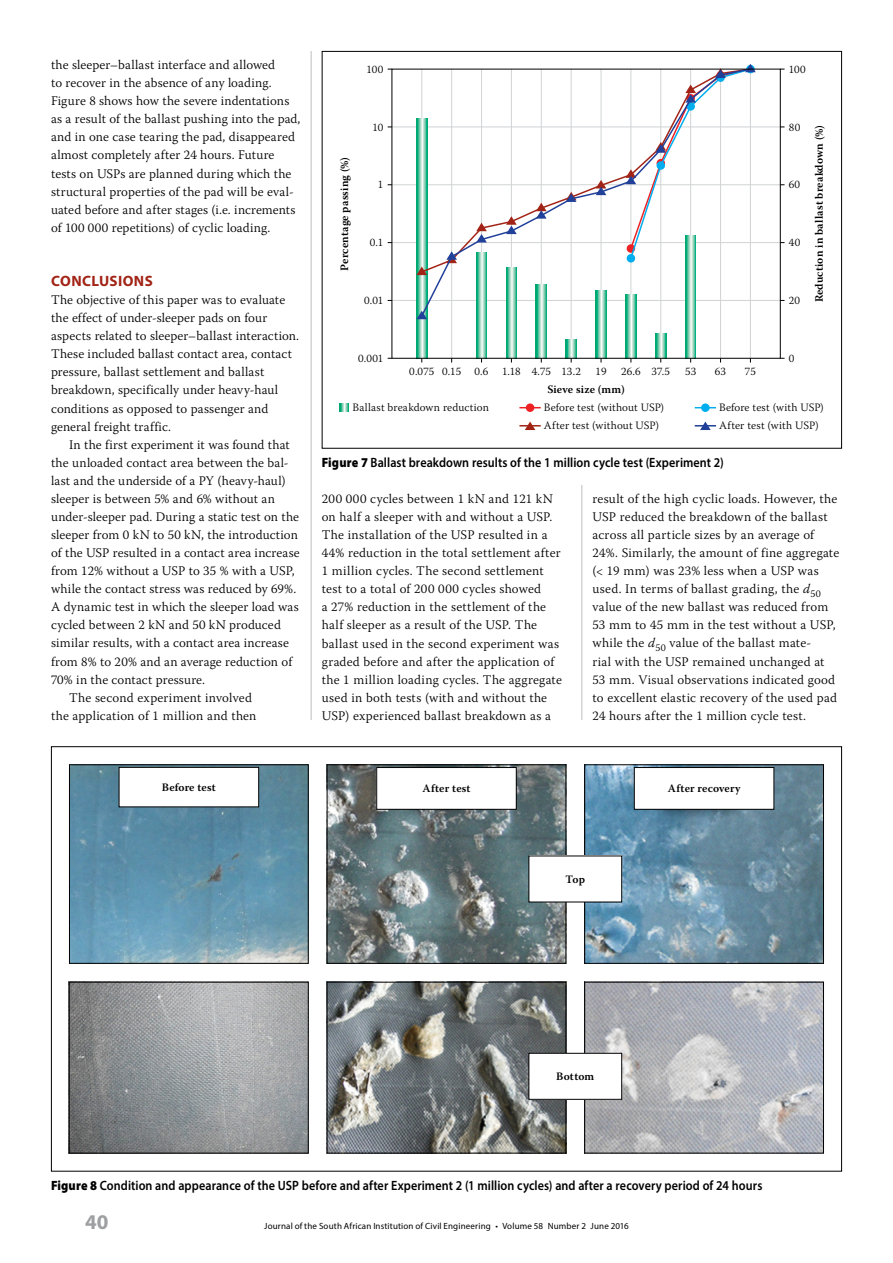
<style>
.page{position:relative;width:893px;height:1263px;background:#fff}
.page>*{position:absolute;margin:0;border:0;box-sizing:border-box;transform-origin:0 0}
.t1{font:700 21px "Myriad Pro";color:#9d9fa2}
.t2{font:700 15px "Myriad Pro";letter-spacing:.025em;color:#a22416}
.t3{font:600 13.5px "Myriad Pro";letter-spacing:.005em;color:#000;scale:.9 1}
.t4{font:300 13.2px/18px "Warnock Pro";letter-spacing:.015em;color:#000}
.t5{font:300 11.25px/18px "Warnock Pro";letter-spacing:.01em;color:#000}
.t6{font:600 11.25px "Warnock Pro";letter-spacing:.015em;color:#000}
.t7{font:9px "Myriad Pro";letter-spacing:.015em;color:#000}
.s1{font-weight:900}
.s2{font-style:italic}
</style>
<div class="page">
<hr style="left:311px;top:51px;width:1px;height:1138px;background:#bcbec0">
<hr style="left:581px;top:51px;width:1px;height:1138px;background:#bcbec0">
<div style="left:300px;top:720px;width:22px;height:44px;background:#fff"></div>
<div style="left:571px;top:720px;width:21px;height:44px;background:#fff"></div>
<div style="left:51px;top:747px;width:791px;height:424px;background:#fff"></div>
<img style="left:71px;top:766px;width:236px;height:196px">
<div style="left:69px;top:764px;width:240px;height:200px;border:1px solid #000"></div>
<img style="left:71px;top:984px;width:236px;height:167px">
<div style="left:69px;top:982px;width:240px;height:171px;border:1px solid #000"></div>
<img style="left:329px;top:766px;width:235px;height:196px">
<div style="left:327px;top:764px;width:239px;height:200px;border:1px solid #000"></div>
<img style="left:586px;top:766px;width:236px;height:196px">
<div style="left:584px;top:764px;width:240px;height:200px;border:1px solid #000"></div>
<img style="left:329px;top:984px;width:235px;height:167px">
<div style="left:327px;top:982px;width:239px;height:171px;border:1px solid #000"></div>
<img style="left:586px;top:984px;width:236px;height:167px">
<div style="left:584px;top:982px;width:240px;height:171px;border:1px solid #000"></div>
<div style="left:119px;top:767px;width:140px;height:40px;background:#fff"></div>
<div style="left:119px;top:767px;width:140px;height:40px;border:1px solid #000"></div>
<div style="left:377px;top:767px;width:139px;height:42px;background:#fff"></div>
<div style="left:376px;top:767px;width:141px;height:43px;border:1px solid #000"></div>
<div style="left:634px;top:767px;width:140px;height:42px;background:#fff"></div>
<div style="left:634px;top:767px;width:140px;height:43px;border:1px solid #000"></div>
<div style="left:529px;top:856px;width:93px;height:46px;background:#fff"></div>
<div style="left:528px;top:855px;width:94px;height:47px;border:1px solid #000"></div>
<div style="left:529px;top:1053px;width:93px;height:46px;background:#fff"></div>
<div style="left:528px;top:1053px;width:94px;height:47px;border:1px solid #000"></div>
<div style="left:322px;top:449px;width:520px;height:36px;background:#fff"></div>
<div style="left:322px;top:51px;width:520px;height:397px;background:#fff"></div>
<hr style="left:451px;top:69px;width:1px;height:289px;background:#d1d3d4">
<hr style="left:571px;top:69px;width:1px;height:289px;background:#d1d3d4">
<hr style="left:660px;top:69px;width:1px;height:289px;background:#d1d3d4">
<hr style="left:720px;top:69px;width:1px;height:289px;background:#d1d3d4">
<hr style="left:750px;top:69px;width:1px;height:289px;background:#d1d3d4">
<hr style="left:392px;top:300px;width:388px;height:1px;background:#d1d3d4">
<hr style="left:392px;top:242px;width:388px;height:1px;background:#d1d3d4">
<hr style="left:392px;top:184px;width:388px;height:1px;background:#d1d3d4">
<hr style="left:392px;top:127px;width:388px;height:1px;background:#d1d3d4">
<svg style="left:416px;top:119px;width:11px;height:238px"></svg>
<svg style="left:476px;top:318px;width:11px;height:39px"></svg>
<svg style="left:506px;top:318px;width:11px;height:39px"></svg>
<svg style="left:536px;top:318px;width:11px;height:39px"></svg>
<svg style="left:566px;top:340px;width:10px;height:17px"></svg>
<svg style="left:596px;top:318px;width:10px;height:39px"></svg>
<svg style="left:626px;top:318px;width:10px;height:39px"></svg>
<svg style="left:655px;top:333px;width:11px;height:24px"></svg>
<svg style="left:685px;top:318px;width:11px;height:39px"></svg>
<svg style="left:416px;top:311px;width:11px;height:8px"></svg>
<svg style="left:416px;top:267px;width:4px;height:8px"></svg>
<svg style="left:420px;top:68px;width:276px;height:250px"></svg>
<svg style="left:626px;top:64px;width:130px;height:196px"></svg>
<svg style="left:596px;top:180px;width:10px;height:15px"></svg>
<svg style="left:566px;top:192px;width:10px;height:10px"></svg>
<svg style="left:536px;top:203px;width:11px;height:16px"></svg>
<svg style="left:506px;top:216px;width:11px;height:18px"></svg>
<svg style="left:446px;top:251px;width:11px;height:12px"></svg>
<div style="left:392px;top:69px;width:389px;height:290px;border:1px solid #000"></div>
<svg style="left:340px;top:403px;width:8px;height:9px"></svg>
<svg style="left:519px;top:407px;width:22px;height:1px"></svg>
<div style="left:526px;top:403px;width:8px;height:9px;background:#ed2124;border-radius:50%"></div>
<svg style="left:519px;top:421px;width:22px;height:9px"></svg>
<svg style="left:695px;top:407px;width:21px;height:1px"></svg>
<div style="left:701px;top:403px;width:9px;height:9px;background:#00aeef;border-radius:50%"></div>
<svg style="left:695px;top:421px;width:21px;height:9px"></svg>
<p class="t4" style="left:51px;top:56px;width:251px">the sleeper–ballast interface and allowed<br>to recover in the absence of any loading.<br>Figure 8 shows how the severe indentations as a result of the ballast pushing into the pad, and in one case tearing the pad, disappeared almost completely after 24 hours. Future tests on USPs are planned during which the structural properties of the pad will be eval&shy;uated before and after stages (i.e. increments of 100 000 repetitions) of cyclic loading.</p>
<p class="t2" style="left:51px;top:271px;width:103px">CONCLUSIONS</p>
<p class="t4" style="left:51px;top:290px;width:250px">The objective of this paper was to evaluate the effect of under-sleeper pads on four aspects related to sleeper–ballast interaction.<br>These included ballast contact area, contact pressure, ballast settlement and ballast breakdown, specifically under heavy-haul conditions as opposed to passenger and general freight traffic.</p>
<p class="t4" style="left:69px;top:435px;width:222px">In the first experiment it was found that</p>
<p class="t4" style="left:51px;top:453px;width:239px">the unloaded contact area between the bal-</p>
<p class="t4" style="left:51px;top:471px;width:236px">last and the underside of a PY (heavy-haul)</p>
<p class="t4" style="left:51px;top:489px;width:225px">sleeper is between 5% and 6% without an</p>
<p class="t4" style="left:51px;top:507px;width:250px">under-sleeper pad. During a static test on the</p>
<p class="t4" style="left:51px;top:525px;width:248px">sleeper from 0 kN to 50 kN, the introduction</p>
<p class="t4" style="left:51px;top:543px;width:250px">of the USP resulted in a contact area increase</p>
<p class="t4" style="left:51px;top:562px;width:245px">from 12% without a USP to 35 % with a USP,</p>
<p class="t4" style="left:51px;top:580px;width:247px">while the contact stress was reduced by 69%.</p>
<p class="t4" style="left:51px;top:598px;width:249px">A dynamic test in which the sleeper load was</p>
<p class="t4" style="left:51px;top:616px;width:231px">cycled between 2 kN and 50 kN produced</p>
<p class="t4" style="left:51px;top:634px;width:239px">similar results, with a contact area increase</p>
<p class="t4" style="left:51px;top:652px;width:243px">from 8% to 20% and an average reduction of</p>
<p class="t4" style="left:51px;top:670px;width:156px">70% in the contact pressure.</p>
<p class="t4" style="left:69px;top:688px;width:184px">The second experiment involved</p>
<p class="t4" style="left:51px;top:706px;width:207px">the application of 1 million and then</p>
<p class="t5" style="left:367px;top:60px;width:18px">100</p>
<p class="t5" style="left:789px;top:60px;width:18px">100</p>
<p class="t6" style="left:338px;top:271px;width:115px;rotate:-90deg">Percentage passing (%)</p>
<p class="t5" style="left:373px;top:118px;width:12px">10</p>
<p class="t5" style="left:378px;top:176px;width:7px">1</p>
<p class="t5" style="left:370px;top:233px;width:15px">0.1</p>
<p class="t5" style="left:364px;top:291px;width:21px">0.01</p>
<p class="t5" style="left:789px;top:118px;width:13px">80</p>
<p class="t5" style="left:789px;top:176px;width:13px">60</p>
<p class="t5" style="left:789px;top:233px;width:13px">40</p>
<p class="t5" style="left:789px;top:291px;width:13px">20</p>
<p class="t6" style="left:812px;top:302px;width:179px;rotate:-90deg">Reduction in ballast breakdown (%)</p>
<p class="t5" style="left:358px;top:349px;width:27px">0.001</p>
<p class="t5" style="left:789px;top:349px;width:7px">0</p>
<p class="t5" style="left:409px;top:362px;width:173px">0.075 0.15 0.6 1.18 4.75 13.2</p>
<p class="t5" style="left:596px;top:362px;width:12px">19</p>
<p class="t5" style="left:621px;top:362px;width:51px">26.6 37.5</p>
<p class="t5" style="left:685px;top:362px;width:13px">53</p>
<p class="t5" style="left:715px;top:362px;width:13px">63</p>
<p class="t5" style="left:745px;top:362px;width:12px">75</p>
<p class="t5" style="left:353px;top:398px;width:138px">Ballast breakdown reduction</p>
<p class="t5" style="left:544px;top:398px;width:122px">Before test (without USP)<br>After test (without USP)</p>
<p class="t5" style="left:719px;top:398px;width:106px">Before test (with USP)<br>After test (with USP)</p>
<p class="t6" style="left:547px;top:383px;width:79px">Sieve size (mm)</p>
<p class="t3" style="left:322px;top:454px;width:448px"><span class="s1">Figure 7</span> Ballast breakdown results of the 1 million cycle test (Experiment 2)</p>
<p class="t4" style="left:322px;top:489px;width:242px">200 000 cycles between 1 kN and 121 kN on half a sleeper with and without a USP.<br>The installation of the USP resulted in a 44% reduction in the total settlement after 1 million cycles. The second settlement test to a total of 200 000 cycles showed<br>a 27% reduction in the settlement of the half sleeper as a result of the USP. The ballast used in the second experiment was graded before and after the application of the 1 million loading cycles. The aggregate used in both tests (with and without the USP) experienced ballast breakdown as a</p>
<p class="t4" style="left:592px;top:489px;width:248px">result of the high cyclic loads. However, the USP reduced the breakdown of the ballast across all particle sizes by an average of 24%. Similarly, the amount of fine aggregate (&lt; 19 mm) was 23% less when a USP was used. In terms of ballast grading, the <span class="s2">d</span><sub>50 </sub>value of the new ballast was reduced from 53 mm to 45 mm in the test without a USP, while the <span class="s2">d</span><sub>50</sub> value of the ballast mate-<br>rial with the USP remained unchanged at 53 mm. Visual observations indicated good to excellent elastic recovery of the used pad 24 hours after the 1 million cycle test.</p>
<p class="t6" style="left:162px;top:780px;width:55px">Before test</p>
<p class="t6" style="left:422px;top:782px;width:50px">After test</p>
<p class="t6" style="left:668px;top:782px;width:74px">After recovery</p>
<p class="t6" style="left:566px;top:872px;width:21px">Top</p>
<p class="t6" style="left:556px;top:1069px;width:39px">Bottom</p>
<p class="t3" style="left:51px;top:1176px;width:792px"><span class="s1">Figure 8</span> Condition and appearance of the USP before and after Experiment 2 (1 million cycles) and after a recovery period of 24 hours</p>
<h1 class="t1" style="left:85px;top:1208px;width:25px">40</h1>
<p class="t7" style="left:264px;top:1220px;width:366px">Journal of the South African Institution of Civil Engineering • Volume 58 Number 2 June 2016</p>
</div>
